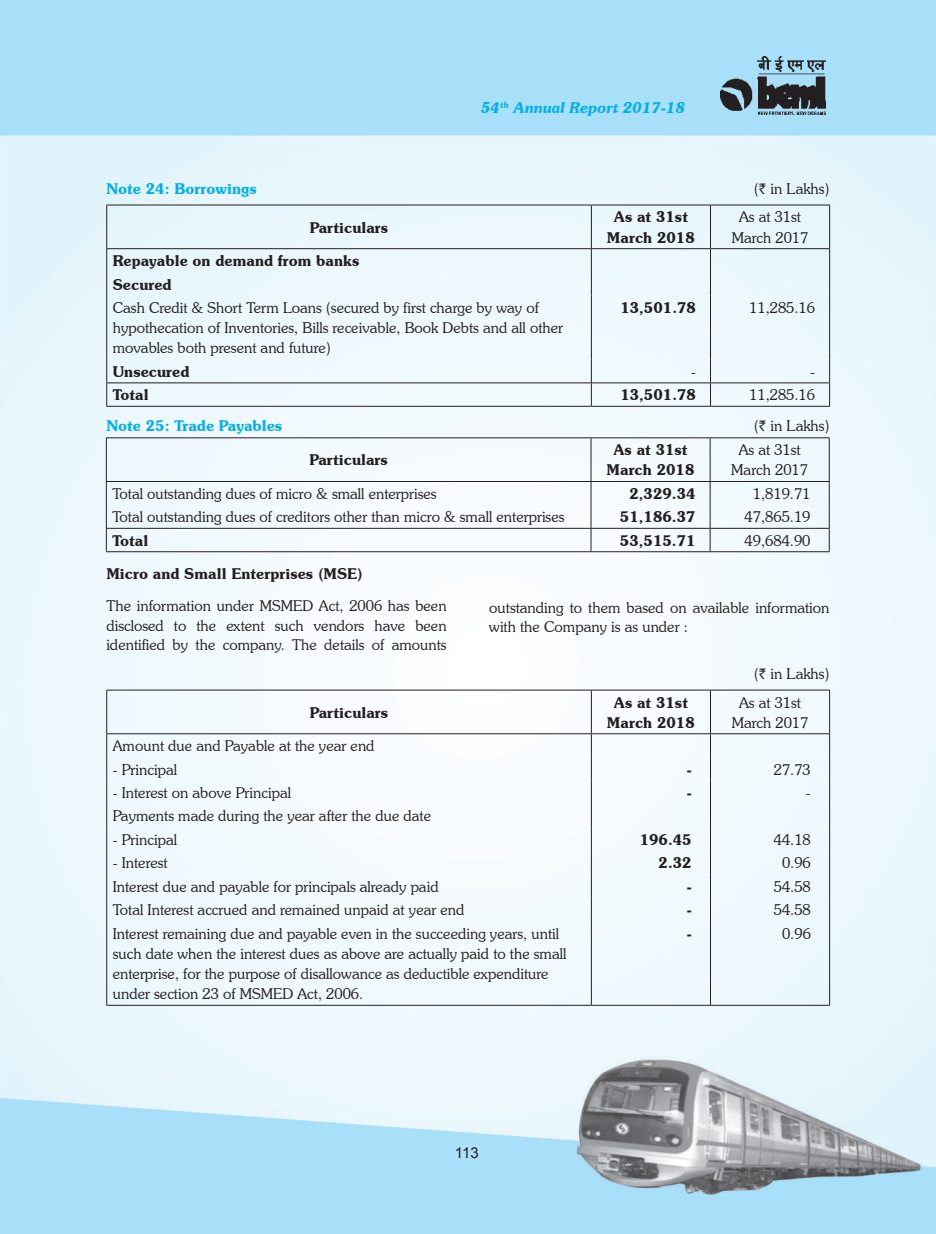
<style>
.page{position:relative;width:936px;height:1234px;background:#fff}
.page>*{position:absolute;margin:0;border:0;box-sizing:border-box;transform-origin:0 0}
.t1{font:300 15px/20.2px "Souvenir IT Cby BT";color:#231f20;text-align:center}
.t2{font:600 15px/20.2px "Souvenir IT Cby BT";color:#231f20;text-align:center}
.t3{font:600 15px "Souvenir IT Cby BT";color:#00aeef}
.t4{font:italic 600 15px "Souvenir IT Cby BT";color:#00aeef}
.t5{font:15px "Arial";color:#231f20}
.s1{font-family:"Rupee";font-weight:400}
</style>
<div class="page">
<img style="left:0;top:0;width:935px;height:1233px">
<div style="left:452px;top:1143px;width:30px;height:18px;background:#aae0f9"></div>
<img style="left:720px;top:56px;width:105px;height:58px">
<hr style="left:106px;top:204px;width:485px;height:1px;background:#231f20">
<hr style="left:106px;top:205px;width:1px;height:43px;background:#231f20">
<hr style="left:591px;top:204px;width:119px;height:1px;background:#231f20">
<hr style="left:591px;top:205px;width:1px;height:43px;background:#231f20">
<hr style="left:710px;top:204px;width:120px;height:1px;background:#231f20">
<hr style="left:710px;top:205px;width:1px;height:43px;background:#231f20">
<hr style="left:829px;top:205px;width:1px;height:43px;background:#231f20">
<hr style="left:106px;top:248px;width:485px;height:1px;background:#231f20">
<hr style="left:591px;top:248px;width:119px;height:1px;background:#231f20">
<hr style="left:710px;top:248px;width:120px;height:1px;background:#231f20">
<svg style="left:106px;top:249px;width:1px;height:46px"></svg>
<svg style="left:591px;top:249px;width:1px;height:46px"></svg>
<svg style="left:710px;top:249px;width:1px;height:46px"></svg>
<hr style="left:106px;top:295px;width:1px;height:64px;background:#231f20">
<hr style="left:591px;top:295px;width:1px;height:64px;background:#231f20">
<hr style="left:710px;top:295px;width:1px;height:64px;background:#231f20">
<hr style="left:106px;top:382px;width:485px;height:1px;background:#231f20">
<svg style="left:106px;top:359px;width:1px;height:47px"></svg>
<hr style="left:591px;top:382px;width:119px;height:1px;background:#231f20">
<svg style="left:591px;top:359px;width:1px;height:47px"></svg>
<hr style="left:710px;top:382px;width:120px;height:1px;background:#231f20">
<svg style="left:710px;top:359px;width:1px;height:47px"></svg>
<svg style="left:829px;top:359px;width:1px;height:47px"></svg>
<hr style="left:106px;top:406px;width:485px;height:1px;background:#231f20">
<hr style="left:591px;top:406px;width:119px;height:1px;background:#231f20">
<hr style="left:710px;top:406px;width:120px;height:1px;background:#231f20">
<svg style="left:829px;top:249px;width:1px;height:46px"></svg>
<hr style="left:829px;top:295px;width:1px;height:64px;background:#231f20">
<hr style="left:106px;top:437px;width:485px;height:1px;background:#231f20">
<hr style="left:106px;top:438px;width:1px;height:43px;background:#231f20">
<hr style="left:591px;top:437px;width:119px;height:1px;background:#231f20">
<hr style="left:590px;top:438px;width:1px;height:43px;background:#231f20">
<hr style="left:710px;top:437px;width:119px;height:1px;background:#231f20">
<hr style="left:709px;top:438px;width:1px;height:43px;background:#231f20">
<hr style="left:828px;top:438px;width:1px;height:43px;background:#231f20">
<hr style="left:106px;top:481px;width:485px;height:1px;background:#231f20">
<hr style="left:591px;top:481px;width:119px;height:1px;background:#231f20">
<hr style="left:710px;top:481px;width:119px;height:1px;background:#231f20">
<hr style="left:106px;top:528px;width:485px;height:1px;background:#231f20">
<svg style="left:106px;top:482px;width:1px;height:69px"></svg>
<hr style="left:591px;top:528px;width:119px;height:1px;background:#231f20">
<svg style="left:590px;top:482px;width:1px;height:69px"></svg>
<hr style="left:710px;top:528px;width:119px;height:1px;background:#231f20">
<svg style="left:709px;top:482px;width:1px;height:69px"></svg>
<hr style="left:106px;top:551px;width:485px;height:1px;background:#231f20">
<hr style="left:591px;top:551px;width:119px;height:1px;background:#231f20">
<hr style="left:710px;top:551px;width:119px;height:1px;background:#231f20">
<svg style="left:828px;top:482px;width:1px;height:69px"></svg>
<hr style="left:106px;top:689px;width:485px;height:1px;background:#231f20">
<hr style="left:106px;top:690px;width:1px;height:43px;background:#231f20">
<hr style="left:591px;top:689px;width:119px;height:1px;background:#231f20">
<hr style="left:591px;top:690px;width:1px;height:43px;background:#231f20">
<hr style="left:710px;top:689px;width:120px;height:1px;background:#231f20">
<hr style="left:710px;top:690px;width:1px;height:43px;background:#231f20">
<hr style="left:829px;top:690px;width:1px;height:43px;background:#231f20">
<hr style="left:106px;top:733px;width:485px;height:1px;background:#231f20">
<hr style="left:591px;top:733px;width:119px;height:1px;background:#231f20">
<hr style="left:710px;top:733px;width:120px;height:1px;background:#231f20">
<svg style="left:106px;top:734px;width:1px;height:186px"></svg>
<svg style="left:591px;top:734px;width:1px;height:186px"></svg>
<svg style="left:710px;top:734px;width:1px;height:186px"></svg>
<hr style="left:106px;top:920px;width:1px;height:84px;background:#231f20">
<hr style="left:591px;top:920px;width:1px;height:84px;background:#231f20">
<hr style="left:710px;top:920px;width:1px;height:84px;background:#231f20">
<hr style="left:106px;top:1004px;width:485px;height:1px;background:#231f20">
<hr style="left:591px;top:1004px;width:119px;height:1px;background:#231f20">
<hr style="left:710px;top:1004px;width:120px;height:1px;background:#231f20">
<svg style="left:829px;top:734px;width:1px;height:186px"></svg>
<hr style="left:829px;top:920px;width:1px;height:84px;background:#231f20">
<p class="t4" style="left:481px;top:98px;width:205px">54<sup>th</sup> Annual Report 2017-18</p>
<p class="t3" style="left:106px;top:179px;width:152px">Note 24: Borrowings</p>
<p class="t1" style="left:753px;top:179px;width:77px">(<span class="s1">`</span> in Lakhs)</p>
<p class="t2" style="left:310px;top:217px;width:80px">Particulars</p>
<p class="t2" style="left:607px;top:207px;width:89px">As at 31st<br>March 2018</p>
<p class="t1" style="left:731px;top:207px;width:78px">As at 31st<br>March 2017</p>
<p class="t2" style="left:113px;top:249px;width:248px;line-height:23.4px;text-align:left">Repayable on demand from banks<br>Secured</p>
<p class="t1" style="left:113px;top:297px;width:452px;text-align:left">Cash Credit &amp; Short Term Loans (secured by first charge by way of hypothecation of Inventories, Bills receivable, Book Debts and all other movables both present and future)</p>
<p class="t2" style="left:620px;top:297px;width:77px">13,501.78</p>
<p class="t1" style="left:749px;top:297px;width:67px">11,285.16</p>
<p class="t2" style="left:113px;top:361px;width:78px">Unsecured</p>
<p class="t1" style="left:691px;top:361px;width:6px">-</p>
<p class="t1" style="left:810px;top:361px;width:6px">-</p>
<p class="t2" style="left:113px;top:384px;width:37px">Total</p>
<p class="t2" style="left:620px;top:384px;width:77px">13,501.78</p>
<p class="t1" style="left:749px;top:384px;width:67px">11,285.16</p>
<p class="t3" style="left:106px;top:416px;width:177px">Note 25: Trade Payables</p>
<p class="t1" style="left:753px;top:416px;width:77px">(<span class="s1">`</span> in Lakhs)</p>
<p class="t2" style="left:309px;top:449px;width:80px">Particulars</p>
<p class="t2" style="left:606px;top:439px;width:89px">As at 31st<br>March 2018</p>
<p class="t1" style="left:731px;top:439px;width:78px">As at 31st<br>March 2017</p>
<p class="t1" style="left:112px;top:483px;width:326px">Total outstanding dues of micro &amp; small enterprises</p>
<p class="t2" style="left:629px;top:483px;width:68px">2,329.34</p>
<p class="t1" style="left:752px;top:483px;width:59px">1,819.71</p>
<p class="t1" style="left:112px;top:506px;width:453px">Total outstanding dues of creditors other than micro &amp; small enterprises</p>
<p class="t2" style="left:620px;top:506px;width:77px">51,186.37</p>
<p class="t1" style="left:744px;top:506px;width:67px">47,865.19</p>
<p class="t2" style="left:112px;top:530px;width:37px">Total</p>
<p class="t2" style="left:620px;top:530px;width:77px">53,515.71</p>
<p class="t1" style="left:744px;top:530px;width:67px">49,684.90</p>
<p class="t2" style="left:106px;top:563px;width:258px">Micro and Small Enterprises (MSE)</p>
<p class="t1" style="left:106px;top:595px;width:342px;line-height:19.5px;text-align:justify">The information under MSMED Act, 2006 has been disclosed to the extent such vendors have been identified by the company. The details of amounts</p>
<p class="t1" style="left:489px;top:597px;width:342px;line-height:19.5px;text-align:left">outstanding to them based on available information with the Company is as under :</p>
<p class="t1" style="left:753px;top:663px;width:77px">(<span class="s1">`</span> in Lakhs)</p>
<p class="t2" style="left:310px;top:701px;width:80px">Particulars</p>
<p class="t2" style="left:607px;top:691px;width:89px">As at 31st<br>March 2018</p>
<p class="t1" style="left:731px;top:691px;width:78px">As at 31st<br>March 2017</p>
<p class="t1" style="left:113px;top:735px;width:263px">Amount due and Payable at the year end</p>
<p class="t1" style="left:113px;top:758px;width:66px">- Principal</p>
<p class="t2" style="left:686px;top:758px;width:6px">-</p>
<p class="t1" style="left:773px;top:758px;width:39px">27.73</p>
<p class="t1" style="left:113px;top:782px;width:180px">- Interest on above Principal</p>
<p class="t2" style="left:686px;top:782px;width:6px">-</p>
<p class="t1" style="left:805px;top:782px;width:6px">-</p>
<p class="t1" style="left:113px;top:805px;width:320px">Payments made during the year after the due date</p>
<p class="t1" style="left:113px;top:829px;width:66px">- Principal</p>
<p class="t2" style="left:639px;top:829px;width:53px">196.45</p>
<p class="t1" style="left:773px;top:829px;width:39px">44.18</p>
<p class="t1" style="left:113px;top:852px;width:56px">- Interest</p>
<p class="t2" style="left:658px;top:852px;width:35px">2.32</p>
<p class="t1" style="left:782px;top:852px;width:30px">0.96</p>
<p class="t1" style="left:113px;top:875px;width:327px">Interest due and payable for principals already paid</p>
<p class="t2" style="left:686px;top:875px;width:6px">-</p>
<p class="t1" style="left:773px;top:875px;width:39px">54.58</p>
<p class="t1" style="left:113px;top:899px;width:353px">Total Interest accrued and remained unpaid at year end</p>
<p class="t2" style="left:686px;top:899px;width:6px">-</p>
<p class="t1" style="left:773px;top:899px;width:39px">54.58</p>
<p class="t1" style="left:113px;top:922px;width:455px;text-align:left">Interest remaining due and payable even in the succeeding years, until such date when the interest dues as above are actually paid to the small enterprise, for the purpose of disallowance as deductible expenditure under section 23 of MSMED Act, 2006.</p>
<p class="t2" style="left:686px;top:922px;width:6px">-</p>
<p class="t1" style="left:782px;top:922px;width:30px">0.96</p>
<p class="t5" style="left:455px;top:1142px;width:25px">113</p>
</div>
